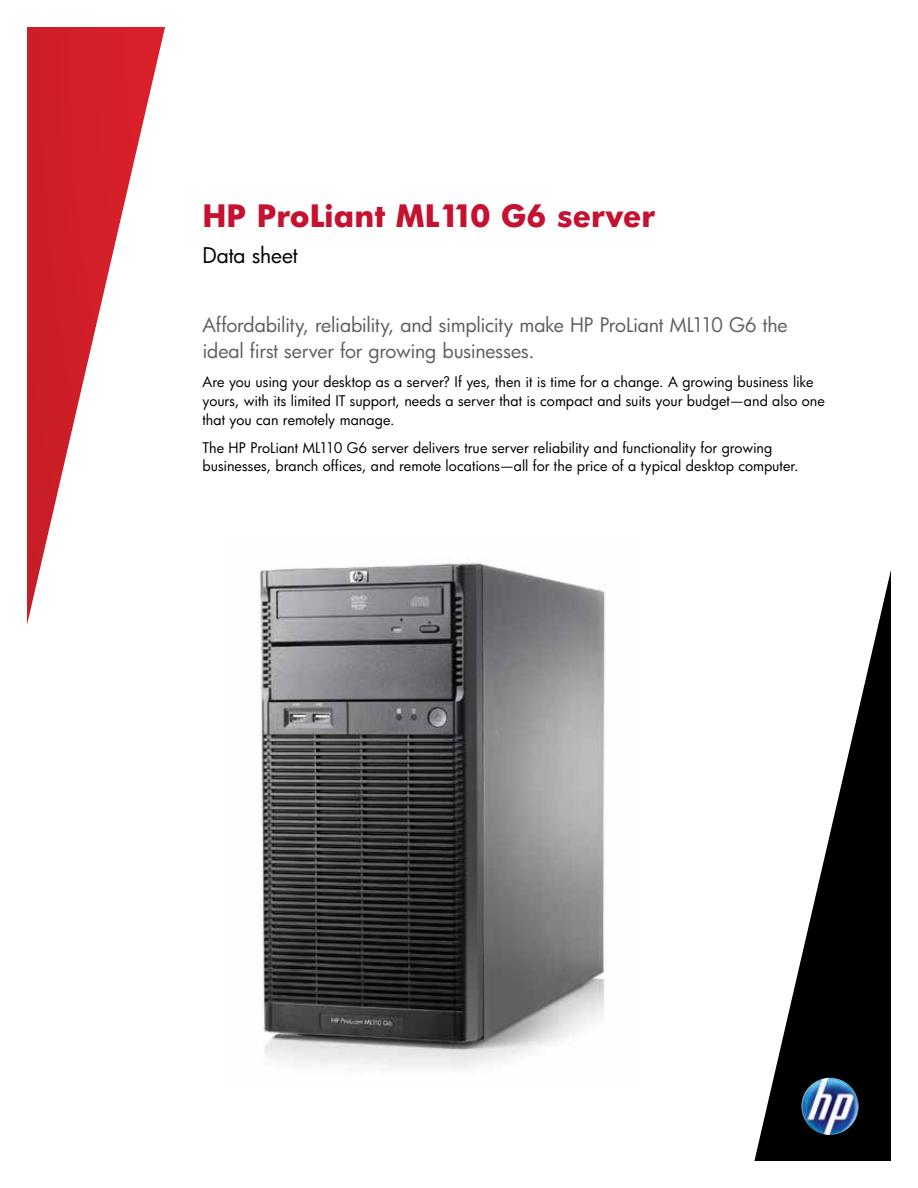
<style>
.page{position:relative;width:918px;height:1188px;background:#fff}
.page>*{position:absolute;margin:0;border:0;box-sizing:border-box;transform-origin:0 0}
.t1{font:700 30px "HP Futura";color:#c41230}
.t2{font:21px "HP Futura";letter-spacing:-.005em;color:#000}
.t3{font:19.5px/25.5px "HP Futura";letter-spacing:-.015em;color:#5f6062}
.t4{font:14.25px/18.8px "HP Futura";color:#000}
</style>
<div class="page">
<svg style="left:27px;top:27px;width:138px;height:598px"></svg>
<img style="left:259px;top:563px;width:346px;height:505px">
<svg style="left:754px;top:570px;width:137px;height:591px"></svg>
<img style="left:801px;top:1078px;width:58px;height:57px;border-radius:29px">
<h1 class="t1" style="left:202px;top:195px;width:454px">HP ProLiant ML110 G6 server</h1>
<h2 class="t2" style="left:202px;top:241px;width:97px">Data sheet</h2>
<h3 class="t3" style="left:202px;top:312px;width:587px">Affordability, reliability, and simplicity make HP ProLiant ML110 G6 the ideal first server for growing businesses.</h3>
<p class="t4" style="left:202px;top:372px;width:624px">Are you using your desktop as a server? If yes, then it is time for a change. A growing business like yours, with its limited IT support, needs a server that is compact and suits your budget—and also one that you can remotely manage.</p>
<p class="t4" style="left:202px;top:438px;width:598px">The HP ProLiant ML110 G6 server delivers true server reliability and functionality for growing businesses, branch offices, and remote locations—all for the price of a typical desktop computer.</p>
</div>
